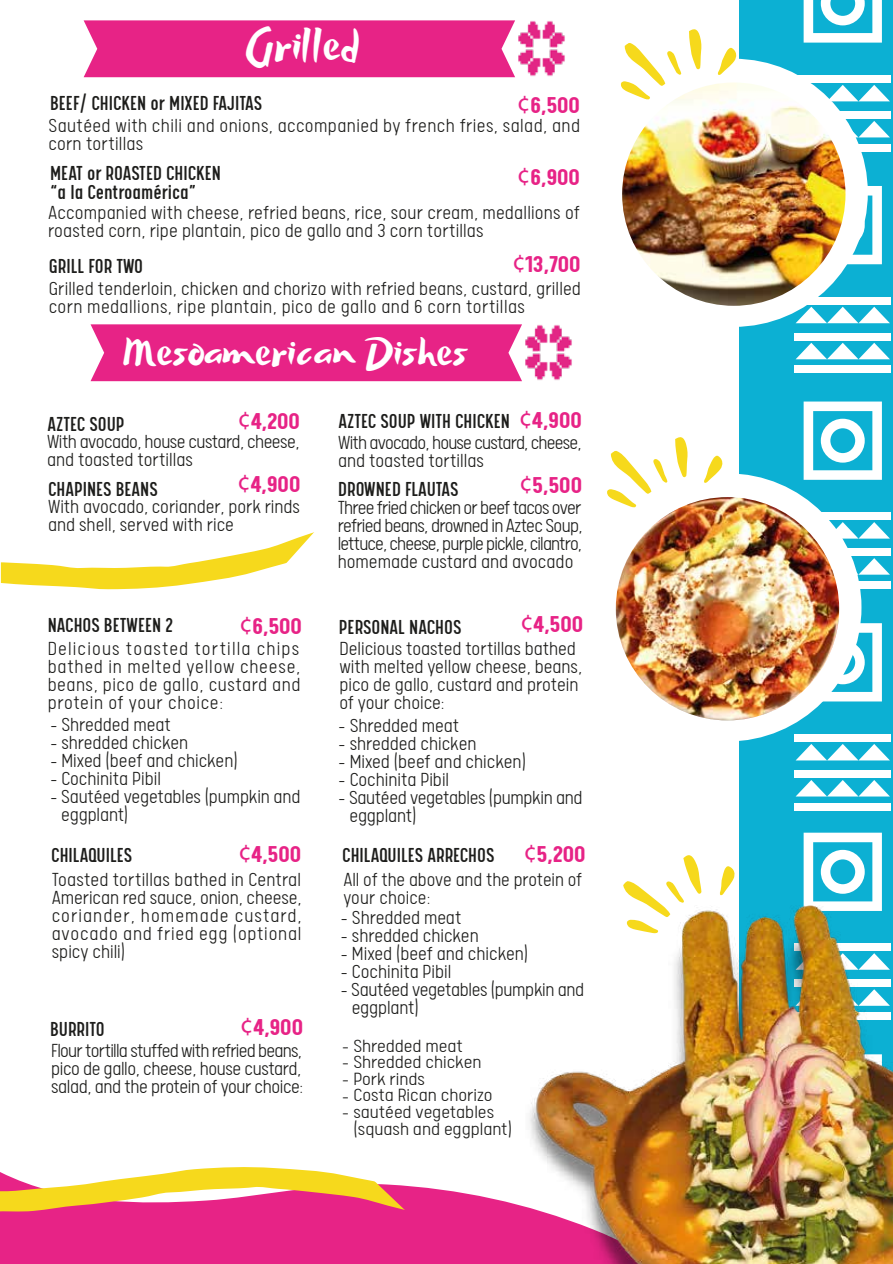
<style>
.page{position:relative;width:893px;height:1264px;background:#fff}
.page>*{position:absolute;margin:0;border:0;box-sizing:border-box;transform-origin:0 0}
.t1{font:48.3px "Beach Resort";color:#fff}
.t2{font:43.8px "Beach Resort";color:#fff}
.t3{font:700 25.5px "Calps";color:#e72386}
.t4{font:22.5px/19.5px "Calps Slim";color:#1d1d1b}
.t5{font:300 21px/18px "Calps";color:#1d1d1b}
.t6{font:300 21px/18px "Calps";letter-spacing:.02em;color:#1d1d1b}
.t7{font:300 21px/18px "Calps";letter-spacing:-.025em;color:#1d1d1b}
.t8{font:300 21px/18px "Calps";letter-spacing:-.035em;color:#1d1d1b}
.t9{font:300 19.65px/16.8px "Calps";color:#1d1d1b;scale:1.07 1}
.s1{font-family:"Myriad Pro";font-weight:400}
</style>
<div class="page">
<svg style="left:1px;top:532px;width:313px;height:58px"></svg>
<div style="left:0;top:1187px;width:525px;height:76px;background:#e72386"></div>
<div style="left:739px;top:0;width:153px;height:1263px;background:#0cb0d3"></div>
<svg style="left:803px;top:832px;width:78px;height:73px"></svg>
<svg style="left:823px;top:623px;width:58px;height:78px"></svg>
<svg style="left:803px;top:401px;width:78px;height:79px"></svg>
<div style="left:794px;top:548px;width:96px;height:7px;background:#fff"></div>
<div style="left:794px;top:581px;width:96px;height:7px;background:#fff"></div>
<svg style="left:852px;top:558px;width:37px;height:16px"></svg>
<div style="left:794px;top:512px;width:96px;height:7px;background:#fff"></div>
<svg style="left:831px;top:522px;width:58px;height:16px"></svg>
<div style="left:794px;top:770px;width:96px;height:7px;background:#fff"></div>
<div style="left:794px;top:803px;width:96px;height:7px;background:#fff"></div>
<svg style="left:796px;top:780px;width:93px;height:16px"></svg>
<div style="left:794px;top:734px;width:96px;height:7px;background:#fff"></div>
<svg style="left:796px;top:744px;width:93px;height:16px"></svg>
<svg style="left:847px;top:186px;width:34px;height:78px"></svg>
<svg style="left:803px;top:0;width:78px;height:43px"></svg>
<div style="left:794px;top:111px;width:96px;height:7px;background:#fff"></div>
<div style="left:794px;top:144px;width:96px;height:7px;background:#fff"></div>
<svg style="left:846px;top:121px;width:43px;height:16px"></svg>
<div style="left:794px;top:75px;width:96px;height:7px;background:#fff"></div>
<svg style="left:813px;top:85px;width:76px;height:16px"></svg>
<div style="left:794px;top:333px;width:96px;height:7px;background:#fff"></div>
<div style="left:794px;top:366px;width:96px;height:7px;background:#fff"></div>
<svg style="left:796px;top:343px;width:93px;height:16px"></svg>
<div style="left:794px;top:297px;width:96px;height:7px;background:#fff"></div>
<svg style="left:796px;top:307px;width:93px;height:16px"></svg>
<div style="left:84px;top:20px;width:431px;height:57px;background:#e72386"></div>
<img style="left:518px;top:21px;width:47px;height:56px">
<div style="left:599px;top:59px;width:268px;height:268px;background:#fff;border-radius:50%"></div>
<img style="left:622px;top:82px;width:223px;height:224px;border-radius:112px">
<svg style="left:689px;top:29px;width:12px;height:40px"></svg>
<svg style="left:717px;top:48px;width:20px;height:27px"></svg>
<svg style="left:620px;top:43px;width:61px;height:56px"></svg>
<div style="left:593px;top:473px;width:268px;height:268px;background:#fff;border-radius:50%"></div>
<img style="left:615px;top:497px;width:224px;height:223px;border-radius:112px">
<div style="left:90px;top:324px;width:432px;height:57px;background:#e72386"></div>
<img style="left:525px;top:325px;width:47px;height:56px">
<svg style="left:719px;top:866px;width:16px;height:29px"></svg>
<svg style="left:623px;top:855px;width:78px;height:50px"></svg>
<svg style="left:675px;top:437px;width:13px;height:40px"></svg>
<svg style="left:704px;top:455px;width:19px;height:28px"></svg>
<svg style="left:607px;top:451px;width:60px;height:56px"></svg>
<svg style="left:0;top:1167px;width:422px;height:55px"></svg>
<img style="left:525px;top:905px;width:367px;height:358px">
<h1 class="t1" style="left:245px;top:17px;width:116px">Grilled</h1>
<p class="t4" style="left:50px;top:92px;width:213px">BEEF/ CHICKEN or MIXED FAJITAS</p>
<p class="t6" style="left:49px;top:116px;width:533px">Sautéed with chili and onions, accompanied by french fries, salad, and corn tortillas</p>
<p class="t3" style="left:517px;top:90px;width:64px"><span class="s1">¢</span>6,500</p>
<p class="t4" style="left:50px;top:162px;width:172px">MEAT or ROASTED CHICKEN “a la Centroamérica”</p>
<p class="t5" style="left:48px;top:203px;width:533px">Accompanied with cheese, refried beans, rice, sour cream, medallions of roasted corn, ripe plantain, pico de gallo and 3 corn tortillas</p>
<p class="t3" style="left:517px;top:162px;width:64px"><span class="s1">¢</span>6,900</p>
<p class="t4" style="left:49px;top:256px;width:96px">GRILL FOR TWO</p>
<p class="t3" style="left:512px;top:248px;width:70px"><span class="s1">¢</span>13,700</p>
<p class="t5" style="left:49px;top:279px;width:533px">Grilled tenderloin, chicken and chorizo with refried beans, custard, grilled corn medallions, ripe plantain, pico de gallo and 6 corn tortillas</p>
<h2 class="t2" style="left:125px;top:326px;width:345px">Mesoamerican Dishes</h2>
<p class="t3" style="left:519px;top:405px;width:64px"><span class="s1">¢</span>4,900</p>
<p class="t3" style="left:238px;top:405px;width:64px"><span class="s1">¢</span>4,200</p>
<p class="t4" style="left:338px;top:411px;width:173px">AZTEC SOUP WITH CHICKEN</p>
<p class="t8" style="left:338px;top:432px;width:245px">With avocado, house custard, cheese, and toasted tortillas</p>
<p class="t4" style="left:47px;top:413px;width:79px">AZTEC SOUP</p>
<p class="t7" style="left:47px;top:432px;width:254px">With avocado, house custard, cheese, and toasted tortillas</p>
<p class="t3" style="left:237px;top:469px;width:64px"><span class="s1">¢</span>4,900</p>
<p class="t4" style="left:338px;top:478px;width:122px">DROWNED FLAUTAS</p>
<p class="t5" style="left:338px;top:498px;width:246px;text-align:justify">Three fried chicken or beef tacos over refried beans, drowned in Aztec Soup, lettuce, cheese, purple pickle, cilantro, homemade custard and avocado</p>
<p class="t3" style="left:519px;top:470px;width:64px"><span class="s1">¢</span>5,500</p>
<p class="t4" style="left:48px;top:478px;width:111px">CHAPINES BEANS</p>
<p class="t5" style="left:48px;top:497px;width:253px">With avocado, coriander, pork rinds and shell, served with rice</p>
<p class="t3" style="left:520px;top:608px;width:64px"><span class="s1">¢</span>4,500</p>
<p class="t3" style="left:239px;top:611px;width:64px"><span class="s1">¢</span>6,500</p>
<p class="t4" style="left:339px;top:616px;width:124px">PERSONAL NACHOS</p>
<p class="t5" style="left:339px;top:639px;width:244px">Delicious toasted tortillas bathed with melted yellow cheese, beans, pico de gallo, custard and protein of your choice:</p>
<p class="t4" style="left:48px;top:614px;width:127px">NACHOS BETWEEN 2</p>
<p class="t5" style="left:48px;top:638px;width:254px;text-align:justify">Delicious toasted tortilla chips bathed in melted yellow cheese, beans, pico de gallo, custard and protein of your choice:</p>
<p class="t5" style="left:50px;top:715px;width:122px">- Shredded meat</p>
<p class="t5" style="left:50px;top:733px;width:140px">- shredded chicken</p>
<p class="t5" style="left:50px;top:751px;width:189px">- Mixed (beef and chicken)</p>
<p class="t5" style="left:50px;top:769px;width:112px">- Cochinita Pibil</p>
<p class="t5" style="left:61px;top:787px;width:241px;text-indent:-11px">- Sautéed vegetables (pumpkin and eggplant)</p>
<p class="t4" style="left:51px;top:844px;width:82px">CHILAQUILES</p>
<p class="t5" style="left:52px;top:869px;width:251px;text-align:justify">Toasted tortillas bathed in Central American red sauce, onion, cheese, coriander, homemade custard, avocado and fried egg (optional spicy chili)</p>
<p class="t5" style="left:338px;top:715px;width:122px">- Shredded meat</p>
<p class="t5" style="left:338px;top:733px;width:140px">- shredded chicken</p>
<p class="t5" style="left:338px;top:751px;width:189px">- Mixed (beef and chicken)</p>
<p class="t5" style="left:338px;top:769px;width:112px">- Cochinita Pibil</p>
<p class="t5" style="left:349px;top:787px;width:235px;text-indent:-11px">- Sautéed vegetables (pumpkin and eggplant)</p>
<p class="t3" style="left:523px;top:839px;width:63px"><span class="s1">¢</span>5,200</p>
<p class="t3" style="left:238px;top:839px;width:64px"><span class="s1">¢</span>4,500</p>
<p class="t4" style="left:342px;top:844px;width:153px">CHILAQUILES ARRECHOS</p>
<p class="t5" style="left:343px;top:869px;width:240px">All of the above and the protein of your choice:</p>
<p class="t5" style="left:340px;top:907px;width:122px">- Shredded meat</p>
<p class="t5" style="left:340px;top:925px;width:140px">- shredded chicken</p>
<p class="t5" style="left:340px;top:943px;width:189px">- Mixed (beef and chicken)</p>
<p class="t5" style="left:340px;top:961px;width:112px">- Cochinita Pibil</p>
<p class="t5" style="left:352px;top:979px;width:234px;text-indent:-11px">- Sautéed vegetables (pumpkin and eggplant)</p>
<p class="t3" style="left:240px;top:1011px;width:64px"><span class="s1">¢</span>4,900</p>
<p class="t4" style="left:50px;top:1018px;width:56px">BURRITO</p>
<p class="t5" style="left:51px;top:1040px;width:253px;text-align:justify">Flour tortilla stuffed with refried beans, pico de gallo, cheese, house custard, salad, and the protein of your choice:</p>
<p class="t9" style="left:342px;top:1036px;width:114px">- Shredded meat</p>
<p class="t9" style="left:342px;top:1053px;width:132px">- Shredded chicken</p>
<p class="t9" style="left:342px;top:1070px;width:79px">- Pork rinds</p>
<p class="t9" style="left:342px;top:1085px;width:142px">- Costa Rican chorizo</p>
<p class="t9" style="left:353px;top:1102px;width:149px;text-indent:-12px">- sautéed vegetables (squash and eggplant)</p>
</div>
